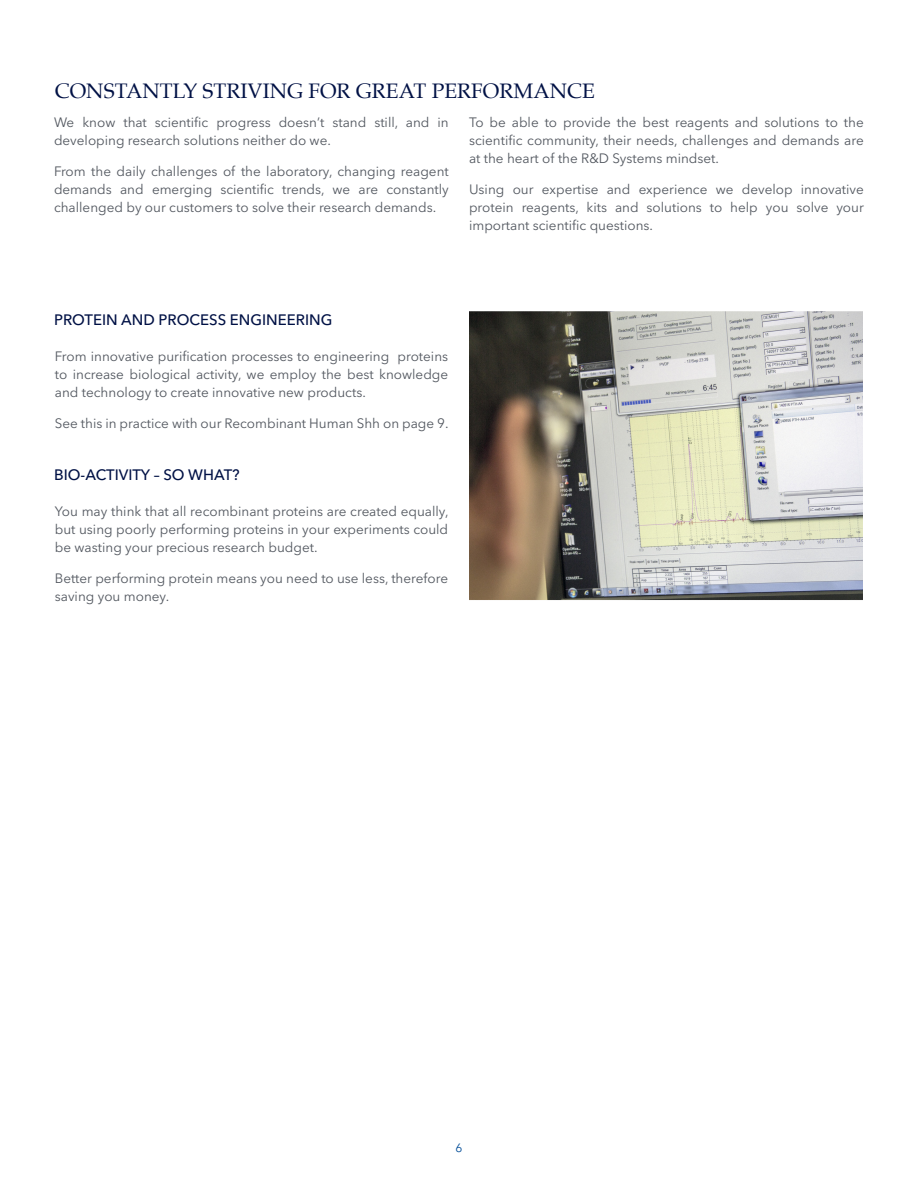
<style>
.page{position:relative;width:918px;height:1188px;background:#fff}
.page>*{position:absolute;margin:0;border:0;box-sizing:border-box;transform-origin:0 0}
.NL_Headline{font:21px "Palatino";color:#001145}
.NL_Subheading{font:500 15px "Avenir Next LT Pro";color:#001145}
.NL_Body_Copy{font:13.5px/18px "Avenir Next LT Pro";color:#52575f;text-align:justify}
.t1{font:12px "Avenir Next LT Pro";color:#004c97}
</style>
<div class="page">
<img style="left:470px;top:311px;width:393px;height:289px">
<p class="NL_Headline" style="left:55px;top:74px;width:541px">CONSTANTLY STRIVING FOR GREAT PERFORMANCE</p>
<p class="NL_Body_Copy" style="left:54px;top:113px;width:396px">We know that scientific progress doesn’t stand still, and in developing research solutions neither do we.</p>
<p class="NL_Body_Copy" style="left:54px;top:163px;width:396px">From the daily challenges of the laboratory, changing reagent demands and emerging scientific trends, we are constantly challenged by our customers to solve their research demands.</p>
<p class="NL_Body_Copy" style="left:469px;top:113px;width:396px">To be able to provide the best reagents and solutions to the scientific community, their needs, challenges and demands are at the heart of the R&amp;D Systems mindset.</p>
<p class="NL_Body_Copy" style="left:469px;top:181px;width:396px">Using our expertise and experience we develop innovative protein reagents, kits and solutions to help you solve your important scientific questions.</p>
<p class="NL_Subheading" style="left:54px;top:311px;width:280px">PROTEIN AND PROCESS ENGINEERING</p>
<p class="NL_Body_Copy" style="left:55px;top:347px;width:395px">From innovative purification processes to engineering proteins to increase biological activity, we employ the best knowledge and technology to create innovative new products.</p>
<p class="NL_Body_Copy" style="left:55px;top:414px;width:395px">See this in practice with our Recombinant Human Shh on page 9.</p>
<p class="NL_Subheading" style="left:54px;top:466px;width:187px">BIO-ACTIVITY – SO WHAT?</p>
<p class="NL_Body_Copy" style="left:55px;top:502px;width:395px">You may think that all recombinant proteins are created equally, but using poorly performing proteins in your experiments could be wasting your precious research budget.</p>
<p class="NL_Body_Copy" style="left:55px;top:570px;width:395px">Better performing protein means you need to use less, therefore saving you money.</p>
<p class="t1" style="left:456px;top:1140px;width:8px">6</p>
</div>
